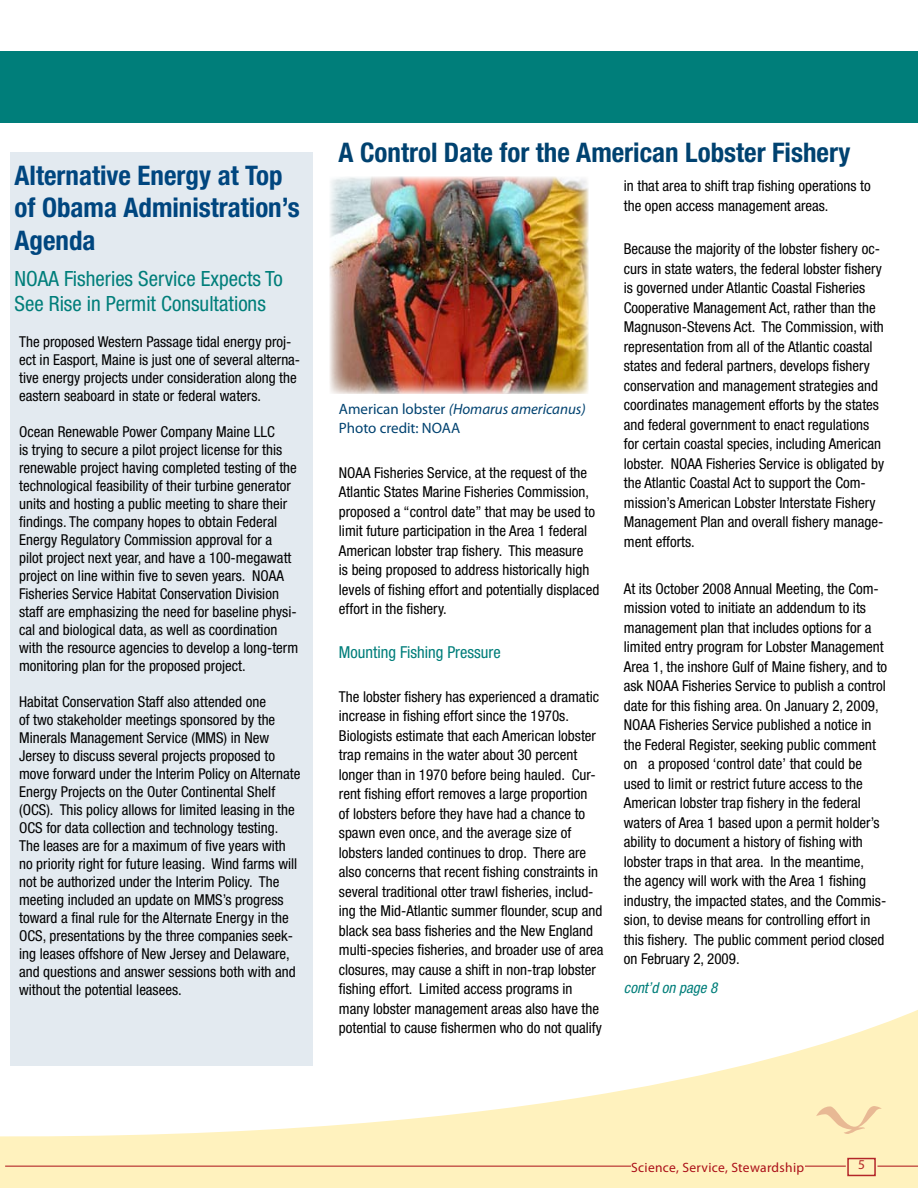
<style>
.page{position:relative;width:918px;height:1188px;background:#fff}
.page>*{position:absolute;margin:0;border:0;box-sizing:border-box;transform-origin:0 0}
.t1{font:700 condensed 27px/32.4px "Helvetica Neue LT Std";color:#00467f}
.t2{font:700 condensed 27px "Helvetica Neue LT Std";color:#004270}
.t3{font:condensed 21px/25.2px "Helvetica Neue LT Std";color:#007e7a}
.t4{font:condensed 16.5px "Helvetica Neue LT Std";color:#007e7a}
.t5{font:condensed 15px/19.5px "Helvetica Neue LT Std";color:#000}
.t6{font:15px/19.5px "Myriad Pro";color:#004270}
.t7{font:italic condensed 15px "Helvetica Neue LT Std";color:#007e7a}
.t8{font:13.5px "Myriad Pro";letter-spacing:.025em;color:#ab0f18}
.s1{font-style:italic}
</style>
<div class="page">
<div style="left:0;top:51px;width:918px;height:72px;background:#007e7a"></div>
<div style="left:10px;top:152px;width:303px;height:914px;background:#e3eaf0"></div>
<img style="left:330px;top:177px;width:258px;height:217px">
<svg style="left:0;top:1010px;width:918px;height:178px"></svg>
<hr style="left:5px;top:1166px;width:841px;height:1px;background:#ab0f18">
<div style="left:631px;top:1162px;width:173px;height:18px;background:#fff2be"></div>
<div style="left:847px;top:1158px;width:29px;height:18px;border:2px solid #ab0f18"></div>
<hr style="left:878px;top:1166px;width:40px;height:1px;background:#ab0f18">
<svg style="left:816px;top:1105px;width:66px;height:31px"></svg>
<h1 class="t1" style="left:15px;top:159px;width:287px">Alternative Energy at Top of Obama Administration’s<br>Agenda</h1>
<h2 class="t3" style="left:15px;top:266px;width:270px">NOAA Fisheries Service Expects To<br>See Rise in Permit Consultations</h2>
<p class="t5" style="left:19px;top:333px;width:283px;line-height:18px">The proposed Western Passage tidal energy proj&shy;ect in Easport, Maine is just one of several alterna&shy;tive energy projects under consideration along the eastern seaboard in state or federal waters.</p>
<p class="t5" style="left:19px;top:423px;width:281px;line-height:18px">Ocean Renewable Power Company Maine LLC<br>is trying to secure a pilot project license for this renewable project having completed testing of the technological feasibility of their turbine generator units and hosting a public meeting to share their findings. The company hopes to obtain Federal Energy Regulatory Commission approval for a pilot project next year, and have a 100-megawatt project on line within five to seven years. NOAA Fisheries Service Habitat Conservation Division staff are emphasizing the need for baseline physi&shy;cal and biological data, as well as coordination with the resource agencies to develop a long-term monitoring plan for the proposed project.</p>
<p class="t5" style="left:19px;top:693px;width:283px;line-height:18px">Habitat Conservation Staff also attended one<br>of two stakeholder meetings sponsored by the Minerals Management Service (MMS) in New Jersey to discuss several projects proposed to move forward under the Interim Policy on Alternate Energy Projects on the Outer Continental Shelf (OCS). This policy allows for limited leasing in the OCS for data collection and technology testing.<br>The leases are for a maximum of five years with no priority right for future leasing. Wind farms will not be authorized under the Interim Policy. The meeting included an update on MMS’s progress toward a final rule for the Alternate Energy in the OCS, presentations by the three companies seek&shy;ing leases offshore of New Jersey and Delaware, and questions and answer sessions both with and without the potential leasees.</p>
<h1 class="t2" style="left:339px;top:136px;width:513px">A Control Date for the American Lobster Fishery</h1>
<p class="t6" style="left:339px;top:399px;width:248px">American lobster <span class="s1">(Homarus americanus)<br></span>Photo credit: NOAA</p>
<p class="t5" style="left:339px;top:462px;width:262px">NOAA Fisheries Service, at the request of the Atlantic States Marine Fisheries Commission, proposed a “control date” that may be used to limit future participation in the Area 1 federal American lobster trap fishery. This measure<br>is being proposed to address historically high levels of fishing effort and potentially displaced effort in the fishery.</p>
<p class="t4" style="left:339px;top:643px;width:163px">Mounting Fishing Pressure</p>
<p class="t5" style="left:339px;top:687px;width:266px">The lobster fishery has experienced a dramatic increase in fishing effort since the 1970s.<br>Biologists estimate that each American lobster trap remains in the water about 30 percent longer than in 1970 before being hauled. Cur&shy;rent fishing effort removes a large proportion<br>of lobsters before they have had a chance to spawn even once, and the average size of lobsters landed continues to drop. There are also concerns that recent fishing constraints in several traditional otter trawl fisheries, includ&shy;ing the Mid-Atlantic summer flounder, scup and black sea bass fisheries and the New England multi-species fisheries, and broader use of area closures, may cause a shift in non-trap lobster fishing effort. Limited access programs in many lobster management areas also have the potential to cause fishermen who do not qualify</p>
<p class="t5" style="left:624px;top:176px;width:248px">in that area to shift trap fishing operations to the open access management areas.</p>
<p class="t5" style="left:624px;top:239px;width:262px">Because the majority of the lobster fishery oc&shy;curs in state waters, the federal lobster fishery is governed under Atlantic Coastal Fisheries Cooperative Management Act, rather than the Magnuson-Stevens Act. The Commission, with representation from all of the Atlantic coastal states and federal partners, develops fishery conservation and management strategies and coordinates management efforts by the states and federal government to enact regulations for certain coastal species, including American lobster. NOAA Fisheries Service is obligated by the Atlantic Coastal Act to support the Com&shy;mission’s American Lobster Interstate Fishery Management Plan and overall fishery manage&shy;ment efforts.</p>
<p class="t5" style="left:624px;top:579px;width:265px">At its October 2008 Annual Meeting, the Com&shy;mission voted to initiate an addendum to its management plan that includes options for a limited entry program for Lobster Management Area 1, the inshore Gulf of Maine fishery, and to ask NOAA Fisheries Service to publish a control date for this fishing area. On January 2, 2009, NOAA Fisheries Service published a notice in the Federal Register, seeking public comment on a proposed ‘control date’ that could be used to limit or restrict future access to the American lobster trap fishery in the federal waters of Area 1 based upon a permit holder’s ability to document a history of fishing with lobster traps in that area. In the meantime,<br>the agency will work with the Area 1 fishing industry, the impacted states, and the Commis&shy;sion, to devise means for controlling effort in this fishery. The public comment period closed on February 2, 2009.</p>
<p class="t7" style="left:624px;top:979px;width:95px">cont’d on page 8</p>
<p class="t8" style="left:631px;top:1159px;width:174px">Science, Service, Stewardship</p>
<p class="t8" style="left:858px;top:1157px;width:8px">5</p>
</div>
